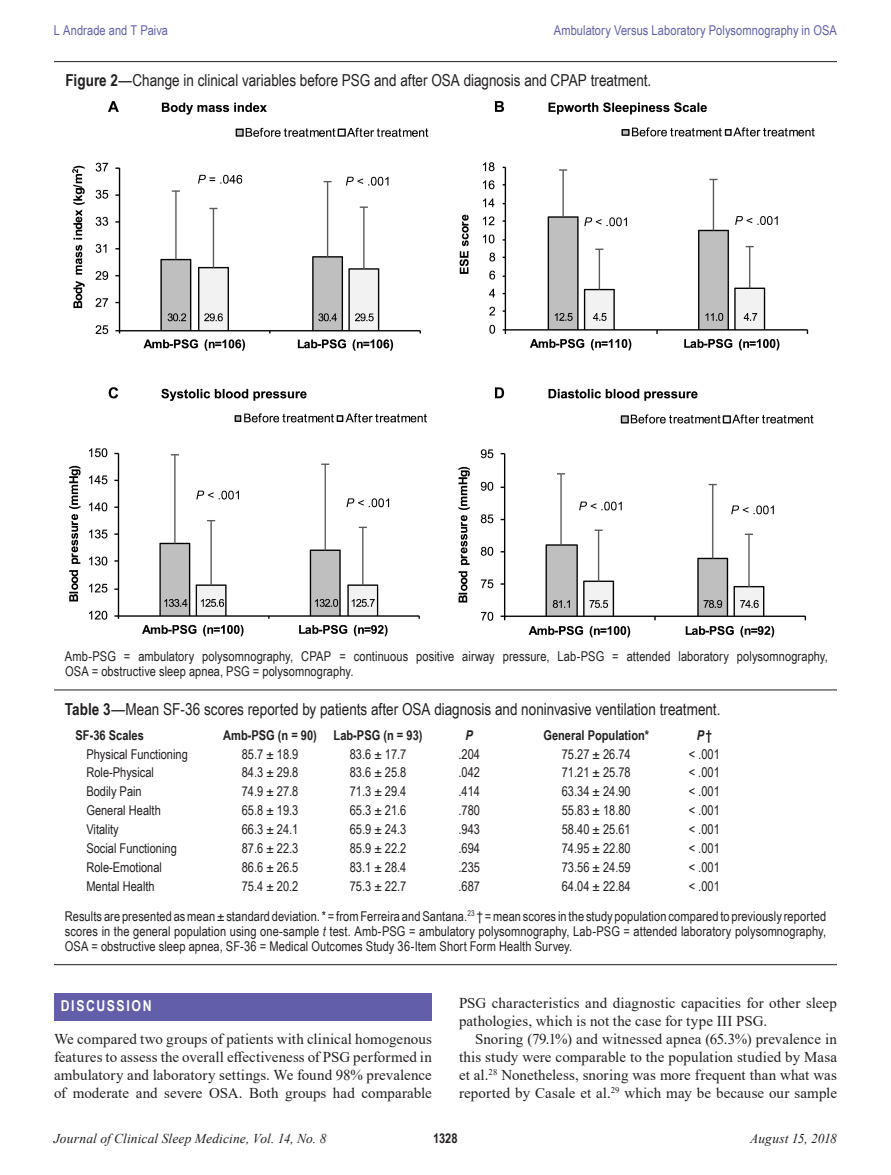
<style>
.page{position:relative;width:891px;height:1175px;background:#fff}
.page>*{position:absolute;margin:0;border:0;box-sizing:border-box;transform-origin:0 0}
.t1{font:16.5px "Arial Narrow";color:#231f20}
.t2{font:15px/18px "Times New Roman";letter-spacing:.005em;color:#231f20;text-align:justify}
.t3{font:700 15px "Arial Narrow";letter-spacing:.11em;color:#fff}
.t4{font:13.5px/15px "Arial Narrow";color:#231f20;text-align:justify}
.t5{font:13.5px "Arial Narrow";letter-spacing:.005em;color:#625ea9}
.t6{font:700 13.5px "Arial Narrow";color:#231f20}
.t7{font:italic 13.5px "Times New Roman";letter-spacing:.005em;color:#231f20}
.t8{font:italic 700 13.5px "Arial Narrow";color:#231f20}
.s1{font-weight:700}
.s2{font-style:normal}
.s3{font-style:italic}
</style>
<div class="page">
<div style="left:54px;top:993px;width:378px;height:27px;background:#625ea9"></div>
<hr style="left:54px;top:689px;width:783px;height:1px;background:#231f20">
<hr style="left:54px;top:964px;width:783px;height:1px;background:#231f20">
<img style="left:69px;top:102px;width:746px;height:536px">
<hr style="left:54px;top:61px;width:783px;height:1px;background:#231f20">
<p class="t5" style="left:54px;top:21px;width:116px">L Andrade and T Paiva</p>
<p class="t5" style="left:554px;top:21px;width:285px">Ambulatory Versus Laboratory Polysomnography in OSA</p>
<p class="t1" style="left:65px;top:68px;width:587px"><span class="s1">Figure 2</span>—Change in clinical variables before PSG and after OSA diagnosis and CPAP treatment.</p>
<p class="t4" style="left:65px;top:648px;width:765px">Amb-PSG = ambulatory polysomnography, CPAP = continuous positive airway pressure, Lab-PSG = attended laboratory polysomnography,<br>OSA = obstructive sleep apnea, PSG = polysomnography.</p>
<p class="t1" style="left:65px;top:696px;width:657px"><span class="s1">Table 3</span>—Mean SF-36 scores reported by patients after OSA diagnosis and noninvasive ventilation treatment.</p>
<p class="t6" style="left:76px;top:724px;width:70px">SF-36 Scales</p>
<p class="t6" style="left:223px;top:724px;width:201px">Amb-PSG (n = 90) Lab-PSG (n = 93)</p>
<p class="t8" style="left:466px;top:725px;width:9px">P</p>
<p class="t6" style="left:543px;top:724px;width:107px">General Population*</p>
<p class="t8" style="left:697px;top:725px;width:17px">P<span class="s2">†</span></p>
<p class="t4" style="left:86px;top:746px;width:103px">Physical Functioning</p>
<p class="t4" style="left:242px;top:746px;width:58px">85.7 ± 18.9</p>
<p class="t4" style="left:350px;top:746px;width:58px">83.6 ± 17.7</p>
<p class="t4" style="left:458px;top:746px;width:23px">.204</p>
<p class="t4" style="left:562px;top:746px;width:70px">75.27 ± 26.74</p>
<p class="t4" style="left:689px;top:746px;width:33px">&lt; .001</p>
<p class="t4" style="left:86px;top:764px;width:69px">Role-Physical</p>
<p class="t4" style="left:242px;top:764px;width:58px">84.3 ± 29.8</p>
<p class="t4" style="left:350px;top:764px;width:58px">83.6 ± 25.8</p>
<p class="t4" style="left:458px;top:764px;width:23px">.042</p>
<p class="t4" style="left:562px;top:764px;width:70px">71.21 ± 25.78</p>
<p class="t4" style="left:689px;top:764px;width:33px">&lt; .001</p>
<p class="t4" style="left:86px;top:783px;width:57px">Bodily Pain</p>
<p class="t4" style="left:242px;top:783px;width:58px">74.9 ± 27.8</p>
<p class="t4" style="left:350px;top:783px;width:58px">71.3 ± 29.4</p>
<p class="t4" style="left:458px;top:783px;width:23px">.414</p>
<p class="t4" style="left:562px;top:783px;width:70px">63.34 ± 24.90</p>
<p class="t4" style="left:689px;top:783px;width:33px">&lt; .001</p>
<p class="t4" style="left:86px;top:802px;width:76px">General Health</p>
<p class="t4" style="left:242px;top:802px;width:58px">65.8 ± 19.3</p>
<p class="t4" style="left:350px;top:802px;width:58px">65.3 ± 21.6</p>
<p class="t4" style="left:458px;top:802px;width:23px">.780</p>
<p class="t4" style="left:562px;top:802px;width:70px">55.83 ± 18.80</p>
<p class="t4" style="left:689px;top:802px;width:33px">&lt; .001</p>
<p class="t4" style="left:86px;top:821px;width:34px">Vitality</p>
<p class="t4" style="left:242px;top:821px;width:58px">66.3 ± 24.1</p>
<p class="t4" style="left:350px;top:821px;width:58px">65.9 ± 24.3</p>
<p class="t4" style="left:458px;top:821px;width:23px">.943</p>
<p class="t4" style="left:562px;top:821px;width:70px">58.40 ± 25.61</p>
<p class="t4" style="left:689px;top:821px;width:33px">&lt; .001</p>
<p class="t4" style="left:86px;top:840px;width:92px">Social Functioning</p>
<p class="t4" style="left:242px;top:840px;width:58px">87.6 ± 22.3</p>
<p class="t4" style="left:350px;top:840px;width:58px">85.9 ± 22.2</p>
<p class="t4" style="left:458px;top:840px;width:23px">.694</p>
<p class="t4" style="left:562px;top:840px;width:70px">74.95 ± 22.80</p>
<p class="t4" style="left:689px;top:840px;width:33px">&lt; .001</p>
<p class="t4" style="left:86px;top:859px;width:77px">Role-Emotional</p>
<p class="t4" style="left:242px;top:859px;width:58px">86.6 ± 26.5</p>
<p class="t4" style="left:350px;top:859px;width:58px">83.1 ± 28.4</p>
<p class="t4" style="left:458px;top:859px;width:23px">.235</p>
<p class="t4" style="left:562px;top:859px;width:70px">73.56 ± 24.59</p>
<p class="t4" style="left:689px;top:859px;width:33px">&lt; .001</p>
<p class="t4" style="left:86px;top:877px;width:70px">Mental Health</p>
<p class="t4" style="left:242px;top:877px;width:58px">75.4 ± 20.2</p>
<p class="t4" style="left:350px;top:877px;width:58px">75.3 ± 22.7</p>
<p class="t4" style="left:458px;top:877px;width:23px">.687</p>
<p class="t4" style="left:562px;top:877px;width:70px">64.04 ± 22.84</p>
<p class="t4" style="left:689px;top:877px;width:33px">&lt; .001</p>
<p class="t4" style="left:65px;top:908px;width:763px">Results are presented as mean ± standard deviation. * = from Ferreira and Santana.<sup>23</sup> † = mean scores in the study population compared to previously reported scores in the general population using one-sample <span class="s3">t</span> test. Amb-PSG = ambulatory polysomnography, Lab-PSG = attended laboratory polysomnography, OSA = obstructive sleep apnea, SF-36 = Medical Outcomes Study 36-Item Short Form Health Survey.</p>
<p class="t3" style="left:61px;top:994px;width:92px">DISCUSSION</p>
<p class="t2" style="left:54px;top:1030px;width:379px">We compared two groups of patients with clinical homogenous features to assess the overall effectiveness of PSG performed in ambulatory and laboratory settings. We found 98% prevalence of moderate and severe OSA. Both groups had comparable</p>
<p class="t2" style="left:459px;top:994px;width:379px">PSG characteristics and diagnostic capacities for other sleep pathologies, which is not the case for type III PSG.</p>
<p class="t2" style="left:459px;top:1030px;width:380px;text-indent:16px">Snoring (79.1%) and witnessed apnea (65.3%) prevalence in this study were comparable to the population studied by Masa et al.<sup>28</sup> Nonetheless, snoring was more frequent than what was reported by Casale et al.<sup>29</sup> which may be because our sample</p>
<p class="t7" style="left:54px;top:1128px;width:274px">Journal of Clinical Sleep Medicine, Vol. 14, No. 8</p>
<p class="t6" style="left:433px;top:1127px;width:26px">1328</p>
<p class="t7" style="left:750px;top:1128px;width:88px">August 15, 2018</p>
</div>
